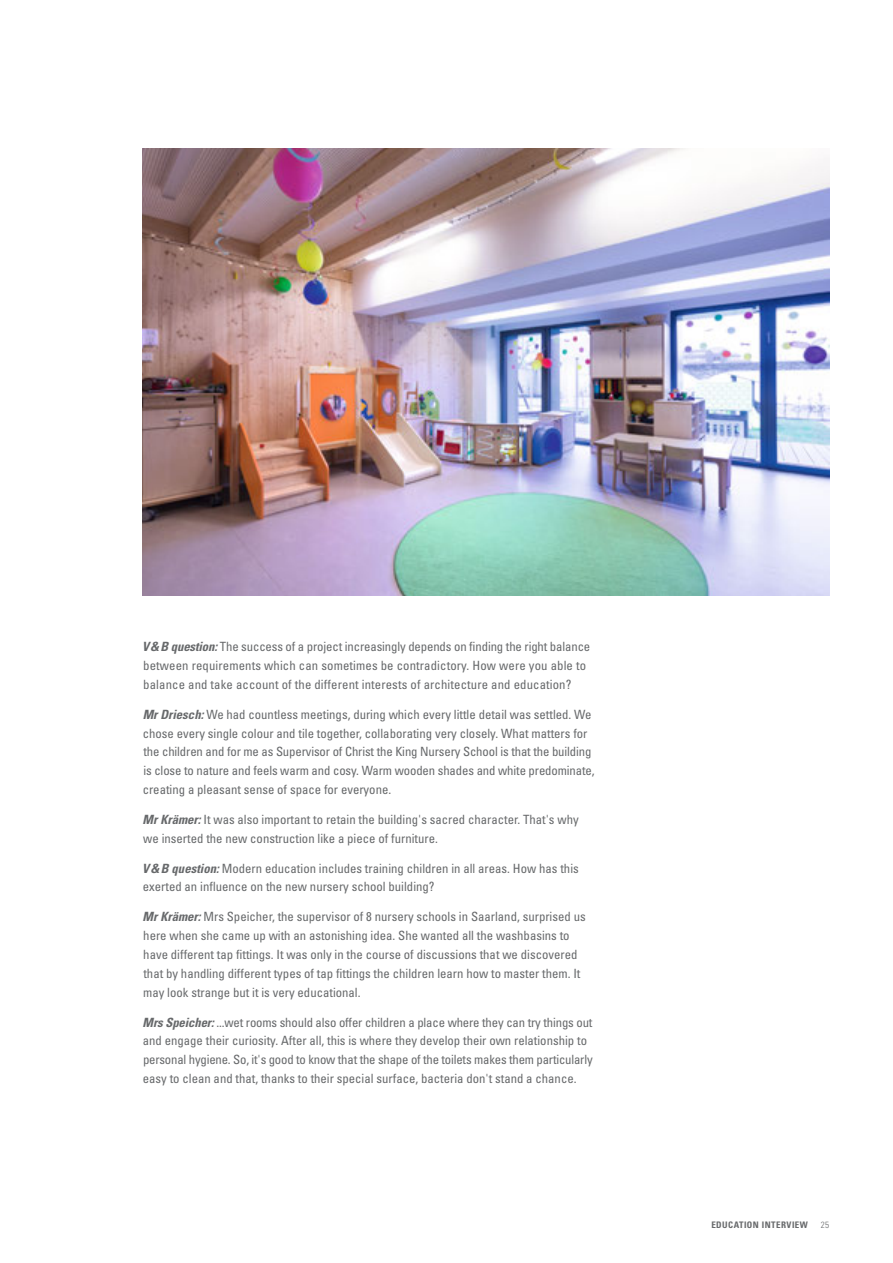
<style>
.page{position:relative;width:893px;height:1263px;background:#fff}
.page>*{position:absolute;margin:0;border:0;box-sizing:border-box;transform-origin:0 0}
.t1{font:condensed 12.75px/18.8px "Univers LT";color:#67696b}
.t2{font:700 condensed 9px "Univers LT";letter-spacing:.05em;color:#67696b}
.t3{font:300 condensed 9px "Univers LT";color:#67696b}
.s1{font-weight:700;font-style:italic}
</style>
<div class="page">
<img style="left:142px;top:149px;width:687px;height:446px">
<p class="t1" style="left:142px;top:637px;width:450px"><span class="s1">V&amp;B question:</span> The success of a project increasingly depends on finding the right balance between requirements which can sometimes be contradictory. How were you able to balance and take account of the different interests of architecture and education?</p>
<p class="t1" style="left:143px;top:705px;width:453px"><span class="s1">Mr Driesch:</span> We had countless meetings, during which every little detail was settled. We chose every single colour and tile together, collaborating very closely. What matters for the children and for me as Supervisor of Christ the King Nursery School is that the building is close to nature and feels warm and cosy. Warm wooden shades and white predominate, creating a pleasant sense of space for everyone.</p>
<p class="t1" style="left:143px;top:810px;width:438px"><span class="s1">Mr Krämer:</span> It was also important to retain the building's sacred character. That's why we inserted the new construction like a piece of furniture.</p>
<p class="t1" style="left:142px;top:859px;width:438px"><span class="s1">V&amp;B question:</span> Modern education includes training children in all areas. How has this exerted an influence on the new nursery school building?</p>
<p class="t1" style="left:143px;top:907px;width:445px"><span class="s1">Mr Krämer:</span> Mrs Speicher, the supervisor of 8 nursery schools in Saarland, surprised us here when she came up with an astonishing idea. She wanted all the washbasins to have different tap fittings. It was only in the course of discussions that we discovered that by handling different types of tap fittings the children learn how to master them. It may look strange but it is very educational.</p>
<p class="t1" style="left:143px;top:1012px;width:451px"><span class="s1">Mrs Speicher:</span> ...wet rooms should also offer children a place where they can try things out and engage their curiosity. After all, this is where they develop their own relationship to personal hygiene. So, it's good to know that the shape of the toilets makes them particularly easy to clean and that, thanks to their special surface, bacteria don't stand a chance.</p>
<p class="t2" style="left:711px;top:1219px;width:98px">EDUCATION INTERVIEW</p>
<p class="t3" style="left:821px;top:1219px;width:10px">25</p>
</div>
